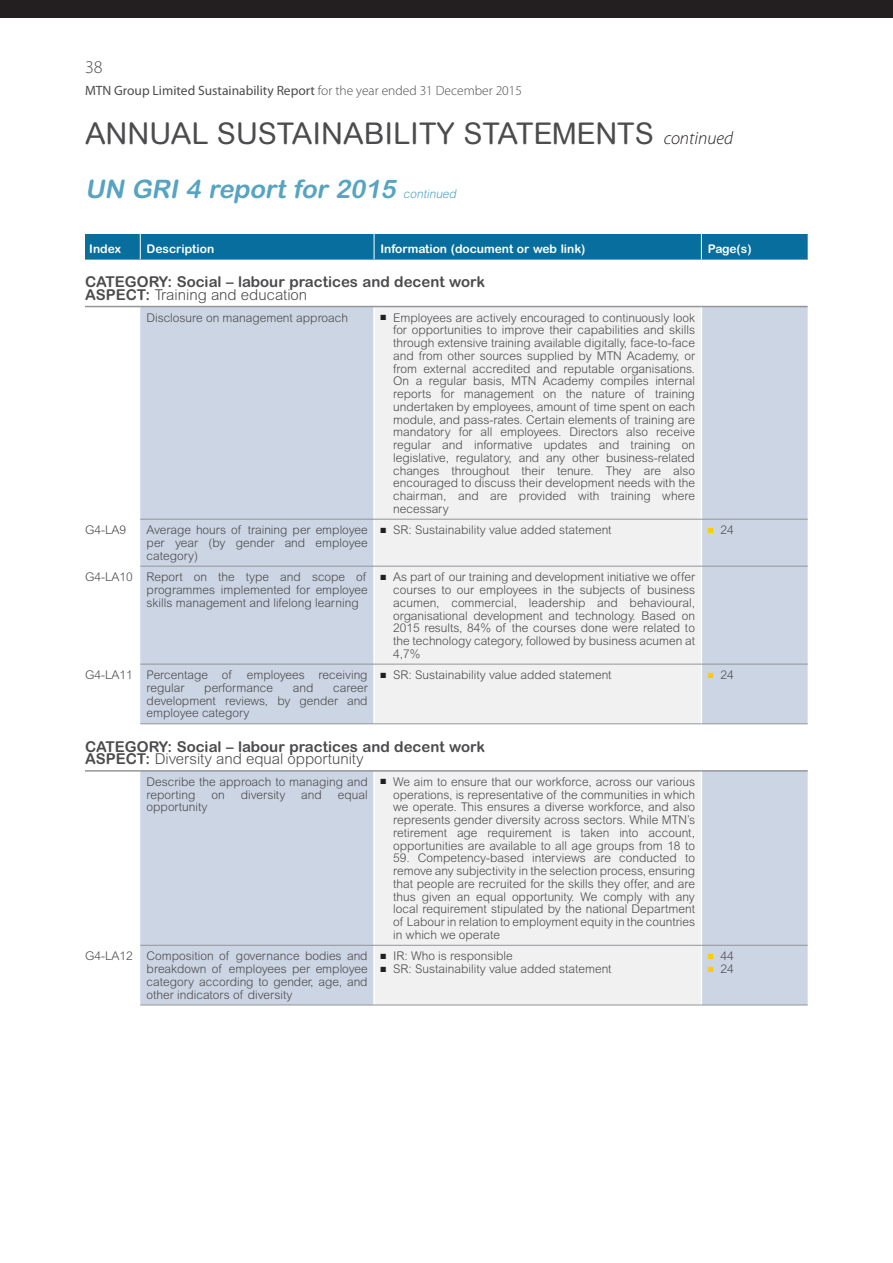
<style>
.page{position:relative;width:893px;height:1263px;background:#fff}
.page>*{position:absolute;margin:0;border:0;box-sizing:border-box;transform-origin:0 0}
.t1{font:30px "Arial Rounded MT Std";color:#4c4c4e}
.t2{font:italic 700 25.5px "Arial Rounded MT Std";color:#56a3c2}
.t3{font:300 18px "Myriad Pro";color:#4c4c4e}
.t4{font:700 15px/12.8px "Arial Rounded MT Std";color:#4c4c4e}
.t5{font:13.5px "Myriad Pro";color:#4c4c4e}
.t6{font:300 12px/12.8px "Arial Rounded MT Std";color:#4c4c4e;text-align:justify}
.t7{font:700 12px "Arial Rounded MT Std";color:#fff}
.s1{font-weight:300}
.s2{font-family:"Myriad Pro";font-weight:300;font-style:italic;font-size:18px;color:#231f20}
.s3{font-weight:300;font-size:12px}
</style>
<div class="page">
<svg style="left:140px;top:307px;width:668px;height:698px;background:#cfd7e4"></svg>
<svg style="left:374px;top:307px;width:327px;height:698px;fill:#f1f1f2"></svg>
<svg style="left:373px;top:724px;width:2px;height:8px"></svg>
<hr style="left:373px;top:307px;width:2px;height:212px;background:#fff">
<hr style="left:701px;top:307px;width:1px;height:212px;background:#fff">
<hr style="left:373px;top:520px;width:2px;height:46px;background:#fff">
<hr style="left:701px;top:520px;width:1px;height:46px;background:#fff">
<hr style="left:373px;top:567px;width:2px;height:97px;background:#fff">
<hr style="left:701px;top:567px;width:1px;height:97px;background:#fff">
<hr style="left:373px;top:664px;width:2px;height:59px;background:#fff">
<hr style="left:701px;top:664px;width:1px;height:59px;background:#fff">
<hr style="left:373px;top:772px;width:2px;height:173px;background:#fff">
<hr style="left:701px;top:772px;width:1px;height:173px;background:#fff">
<hr style="left:373px;top:946px;width:2px;height:59px;background:#fff">
<hr style="left:701px;top:946px;width:1px;height:59px;background:#fff">
<div style="left:85px;top:234px;width:723px;height:26px;background:#076e9d"></div>
<hr style="left:85px;top:306px;width:55px;height:1px;background:#939598">
<hr style="left:140px;top:306px;width:561px;height:1px;background:#939598">
<hr style="left:701px;top:306px;width:107px;height:1px;background:#939598">
<hr style="left:85px;top:770px;width:55px;height:2px;background:#939598">
<hr style="left:140px;top:770px;width:561px;height:2px;background:#939598">
<hr style="left:701px;top:770px;width:107px;height:2px;background:#939598">
<hr style="left:140px;top:519px;width:561px;height:1px;background:#939598">
<hr style="left:701px;top:519px;width:107px;height:1px;background:#939598">
<hr style="left:140px;top:566px;width:561px;height:1px;background:#939598">
<hr style="left:701px;top:566px;width:107px;height:1px;background:#939598">
<hr style="left:140px;top:664px;width:561px;height:1px;background:#939598">
<hr style="left:701px;top:664px;width:107px;height:1px;background:#939598">
<hr style="left:140px;top:723px;width:561px;height:1px;background:#939598">
<hr style="left:701px;top:723px;width:107px;height:1px;background:#939598">
<hr style="left:140px;top:945px;width:561px;height:1px;background:#939598">
<hr style="left:701px;top:945px;width:107px;height:1px;background:#939598">
<hr style="left:140px;top:1005px;width:561px;height:1px;background:#939598">
<hr style="left:701px;top:1005px;width:107px;height:1px;background:#939598">
<div style="left:0;top:0;width:893px;height:17px;background:#231f20"></div>
<svg style="left:381px;top:315px;width:5px;height:5px"></svg>
<svg style="left:381px;top:528px;width:5px;height:5px"></svg>
<svg style="left:708px;top:528px;width:5px;height:5px"></svg>
<svg style="left:381px;top:574px;width:5px;height:6px"></svg>
<svg style="left:381px;top:672px;width:5px;height:6px"></svg>
<svg style="left:708px;top:672px;width:5px;height:6px"></svg>
<svg style="left:381px;top:779px;width:5px;height:5px"></svg>
<svg style="left:381px;top:954px;width:5px;height:5px"></svg>
<svg style="left:381px;top:966px;width:5px;height:6px"></svg>
<svg style="left:708px;top:954px;width:5px;height:5px"></svg>
<svg style="left:708px;top:966px;width:5px;height:6px"></svg>
<h3 class="t3" style="left:85px;top:57px;width:19px">38</h3>
<p class="t5" style="left:85px;top:86px;width:438px">MTN Group Limited Sustainability Report <span class="s1">for the year ended 31 December 2015</span></p>
<h1 class="t1" style="left:85px;top:123px;width:650px">ANNUAL SUSTAINABILITY STATEMENTS <span class="s2">continued</span></h1>
<h2 class="t2" style="left:85px;top:179px;width:375px">UN GRI 4 report for 2015 <span class="s3">continued</span></h2>
<p class="t7" style="left:89px;top:245px;width:33px">Index</p>
<p class="t7" style="left:147px;top:245px;width:69px">Description</p>
<p class="t7" style="left:380px;top:245px;width:207px">Information (document or web link)</p>
<p class="t7" style="left:708px;top:245px;width:45px">Page(s)</p>
<p class="t4" style="left:85px;top:277px;width:401px">CATEGORY: Social – labour practices and decent work<br>ASPECT: <span class="s1">Training and education</span></p>
<p class="t6" style="left:147px;top:312px;width:203px">Disclosure on management approach</p>
<p class="t6" style="left:393px;top:312px;width:303px">Employees are actively encouraged to continuously look for opportunities to improve their capabilities and skills through extensive training available digitally, face-to-face and from other sources supplied by MTN Academy, or from external accredited and reputable organisations.<br>On a regular basis, MTN Academy compiles internal reports for management on the nature of training undertaken by employees, amount of time spent on each module, and pass-rates. Certain elements of training are mandatory for all employees. Directors also receive regular and informative updates and training on legislative, regulatory, and any other business-related changes throughout their tenure. They are also encouraged to discuss their development needs with the chairman, and are provided with training where necessary</p>
<p class="t6" style="left:85px;top:525px;width:43px">G4-LA9</p>
<p class="t6" style="left:147px;top:525px;width:223px">Average hours of training per employee per year (by gender and employee category)</p>
<p class="t6" style="left:393px;top:525px;width:220px">SR: Sustainability value added statement</p>
<p class="t6" style="left:720px;top:525px;width:15px">24</p>
<p class="t6" style="left:147px;top:572px;width:223px;text-indent:-62px">G4-LA10 Report on the type and scope of programmes implemented for employee skills management and lifelong learning</p>
<p class="t6" style="left:393px;top:572px;width:303px">As part of our training and development initiative we offer courses to our employees in the subjects of business acumen, commercial, leadership and behavioural, organisational development and technology. Based on 2015 results, 84% of the courses done were related to the technology category, followed by business acumen at 4,7%</p>
<p class="t6" style="left:85px;top:670px;width:148px">G4-LA11 Percentage of</p>
<p class="t6" style="left:247px;top:670px;width:122px">employees receiving</p>
<p class="t6" style="left:147px;top:683px;width:39px">regular</p>
<p class="t6" style="left:204px;top:683px;width:70px">performance</p>
<p class="t6" style="left:293px;top:683px;width:22px">and</p>
<p class="t6" style="left:393px;top:670px;width:220px">SR: Sustainability value added statement</p>
<p class="t6" style="left:720px;top:670px;width:15px">24</p>
<p class="t6" style="left:147px;top:683px;width:223px;text-indent:187px">career development reviews, by gender and employee category</p>
<p class="t4" style="left:85px;top:741px;width:401px">CATEGORY: Social – labour practices and decent work<br>ASPECT: <span class="s1">Diversity and equal opportunity</span></p>
<p class="t6" style="left:147px;top:777px;width:223px">Describe the approach to managing and reporting</p>
<p class="t6" style="left:393px;top:777px;width:303px">We aim to ensure that our workforce, across our various operations, is representative of the communities in which we operate. This ensures a diverse workforce, and also represents gender diversity across sectors. While MTN’s retirement age requirement is taken into account, opportunities are available to all age groups from 18 to</p>
<p class="t6" style="left:393px;top:853px;width:303px">59. Competency-based interviews are conducted to remove any subjectivity in the selection process, ensuring that people are recruited for the skills they offer, and are thus given an equal opportunity. We comply with any local requirement stipulated by the national Department of Labour in relation to employment equity in the countries in which we operate</p>
<p class="t6" style="left:211px;top:789px;width:15px">on</p>
<p class="t6" style="left:241px;top:789px;width:46px">diversity</p>
<p class="t6" style="left:301px;top:789px;width:22px">and</p>
<p class="t6" style="left:338px;top:789px;width:31px">equal</p>
<p class="t6" style="left:147px;top:802px;width:62px">opportunity</p>
<p class="t6" style="left:147px;top:951px;width:223px;text-indent:-62px">G4-LA12 Composition of governance bodies and breakdown of employees per employee category according to gender, age, and other indicators of diversity</p>
<p class="t6" style="left:393px;top:951px;width:220px">IR: Who is responsible<br>SR: Sustainability value added statement</p>
<p class="t6" style="left:720px;top:951px;width:15px">44<br>24</p>
</div>
